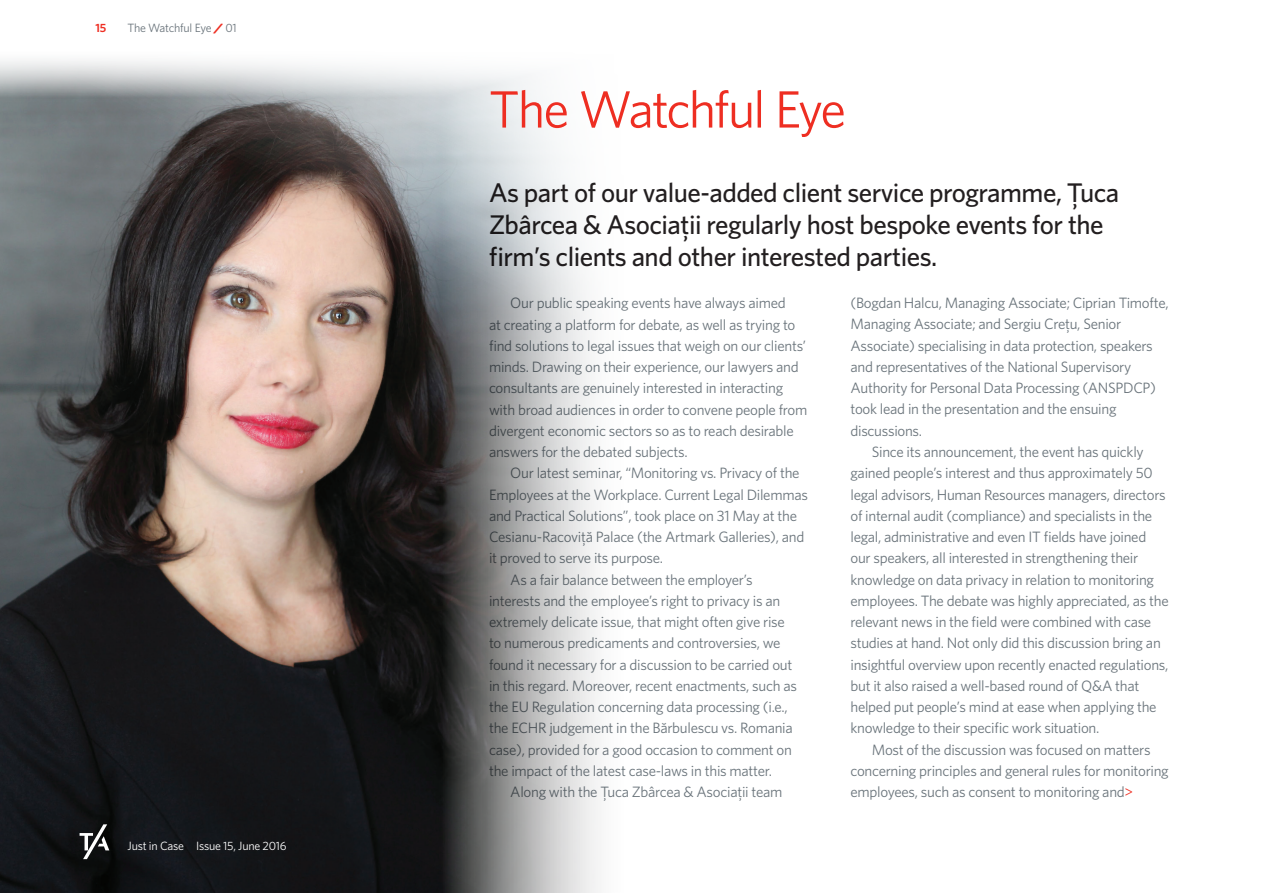
<style>
.page{position:relative;width:1263px;height:893px;background:#fff}
.page>*{position:absolute;margin:0;border:0;box-sizing:border-box;transform-origin:0 0}
.t1{font:52.5px "Whitney";letter-spacing:-.04em;color:#ee2e22}
.t2{font:500 27px/32px "Whitney";letter-spacing:-.02em;color:#231f20}
.t3{font:15px/21.3px "Whitney";letter-spacing:-.02em;color:#6a747b}
.t4{font:12px "Whitney";letter-spacing:-.02em;color:#fff}
.t5{font:12px "Whitney";letter-spacing:-.02em;color:#6a747b}
.t6{font:600 12px "Whitney";color:#ee2e22}
.s1{font-weight:600;color:#ee2e22}
.s2{color:#ee2e22}
</style>
<div class="page">
<img style="left:0;top:60px;width:598px;height:833px">
<svg style="left:80px;top:824px;width:29px;height:35px"></svg>
<p class="t6" style="left:95px;top:20px;width:12px">15</p>
<p class="t5" style="left:128px;top:20px;width:111px">The Watchful Eye <span class="s1">/</span> 01</p>
<p class="t4" style="left:128px;top:838px;width:161px">Just in Case Issue 15, June 2016</p>
<h1 class="t1" style="left:489px;top:74px;width:359px">The Watchful Eye</h1>
<h2 class="t2" style="left:489px;top:176px;width:632px">As part of our value-added client service programme, Țuca<br>Zbârcea &amp; Asociații regularly host bespoke events for the firm’s clients and other interested parties.</h2>
<p class="t3" style="left:489px;top:292px;width:320px;text-indent:21px">Our public speaking events have always aimed<br>at creating a platform for debate, as well as trying to find solutions to legal issues that weigh on our clients’ minds. Drawing on their experience, our lawyers and consultants are genuinely interested in interacting with broad audiences in order to convene people from divergent economic sectors so as to reach desirable answers for the debated subjects.</p>
<p class="t3" style="left:510px;top:462px;width:291px">Our latest seminar, “Monitoring vs. Privacy of the</p>
<p class="t3" style="left:489px;top:483px;width:320px">Employees at the Workplace. Current Legal Dilemmas</p>
<p class="t3" style="left:489px;top:505px;width:309px">and Practical Solutions”, took place on 31 May at the</p>
<p class="t3" style="left:489px;top:526px;width:317px">Cesianu-Racoviță Palace (the Artmark Galleries), and</p>
<p class="t3" style="left:489px;top:547px;width:176px">it proved to serve its purpose.</p>
<p class="t3" style="left:510px;top:568px;width:244px">As a fair balance between the employer’s</p>
<p class="t3" style="left:489px;top:590px;width:293px">interests and the employee’s right to privacy is an</p>
<p class="t3" style="left:489px;top:611px;width:297px">extremely delicate issue, that might often give rise</p>
<p class="t3" style="left:489px;top:632px;width:293px">to numerous predicaments and controversies, we</p>
<p class="t3" style="left:489px;top:653px;width:305px">found it necessary for a discussion to be carried out</p>
<p class="t3" style="left:489px;top:675px;width:309px">in this regard. Moreover, recent enactments, such as</p>
<p class="t3" style="left:489px;top:696px;width:300px">the EU Regulation concerning data processing (i.e.,</p>
<p class="t3" style="left:489px;top:717px;width:305px">the ECHR judgement in the Bărbulescu vs. Romania</p>
<p class="t3" style="left:489px;top:738px;width:304px">case), provided for a good occasion to comment on</p>
<p class="t3" style="left:489px;top:760px;width:284px">the impact of the latest case-laws in this matter.</p>
<p class="t3" style="left:510px;top:781px;width:274px">Along with the Țuca Zbârcea &amp; Asociaţii team</p>
<p class="t3" style="left:850px;top:292px;width:320px">(Bogdan Halcu, Managing Associate; Ciprian Timofte,</p>
<p class="t3" style="left:850px;top:313px;width:272px">Managing Associate; and Sergiu Crețu, Senior</p>
<p class="t3" style="left:850px;top:334px;width:304px">Associate) specialising in data protection, speakers</p>
<p class="t3" style="left:850px;top:356px;width:282px">and representatives of the National Supervisory</p>
<p class="t3" style="left:850px;top:377px;width:307px">Authority for Personal Data Processing (ANSPDCP)</p>
<p class="t3" style="left:850px;top:398px;width:268px">took lead in the presentation and the ensuing</p>
<p class="t3" style="left:850px;top:419px;width:73px">discussions.</p>
<p class="t3" style="left:872px;top:441px;width:273px">Since its announcement, the event has quickly</p>
<p class="t3" style="left:850px;top:462px;width:304px">gained people’s interest and thus approximately 50</p>
<p class="t3" style="left:850px;top:483px;width:317px">legal advisors, Human Resources managers, directors</p>
<p class="t3" style="left:850px;top:504px;width:303px">of internal audit (compliance) and specialists in the</p>
<p class="t3" style="left:850px;top:526px;width:297px">legal, administrative and even IT fields have joined</p>
<p class="t3" style="left:850px;top:547px;width:289px">our speakers, all interested in strengthening their</p>
<p class="t3" style="left:850px;top:568px;width:305px">knowledge on data privacy in relation to monitoring</p>
<p class="t3" style="left:850px;top:590px;width:320px">employees. The debate was highly appreciated, as the</p>
<p class="t3" style="left:850px;top:611px;width:302px">relevant news in the field were combined with case</p>
<p class="t3" style="left:850px;top:632px;width:312px">studies at hand. Not only did this discussion bring an</p>
<p class="t3" style="left:850px;top:653px;width:319px">insightful overview upon recently enacted regulations,</p>
<p class="t3" style="left:850px;top:675px;width:290px">but it also raised a well-based round of Q&amp;A that</p>
<p class="t3" style="left:850px;top:696px;width:308px">helped put people’s mind at ease when applying the</p>
<p class="t3" style="left:850px;top:717px;width:250px">knowledge to their specific work situation.</p>
<p class="t3" style="left:872px;top:738px;width:280px">Most of the discussion was focused on matters</p>
<p class="t3" style="left:850px;top:760px;width:320px">concerning principles and general rules for monitoring</p>
<p class="t3" style="left:850px;top:781px;width:284px">employees, such as consent to monitoring and<span class="s2">&gt;</span></p>
</div>
